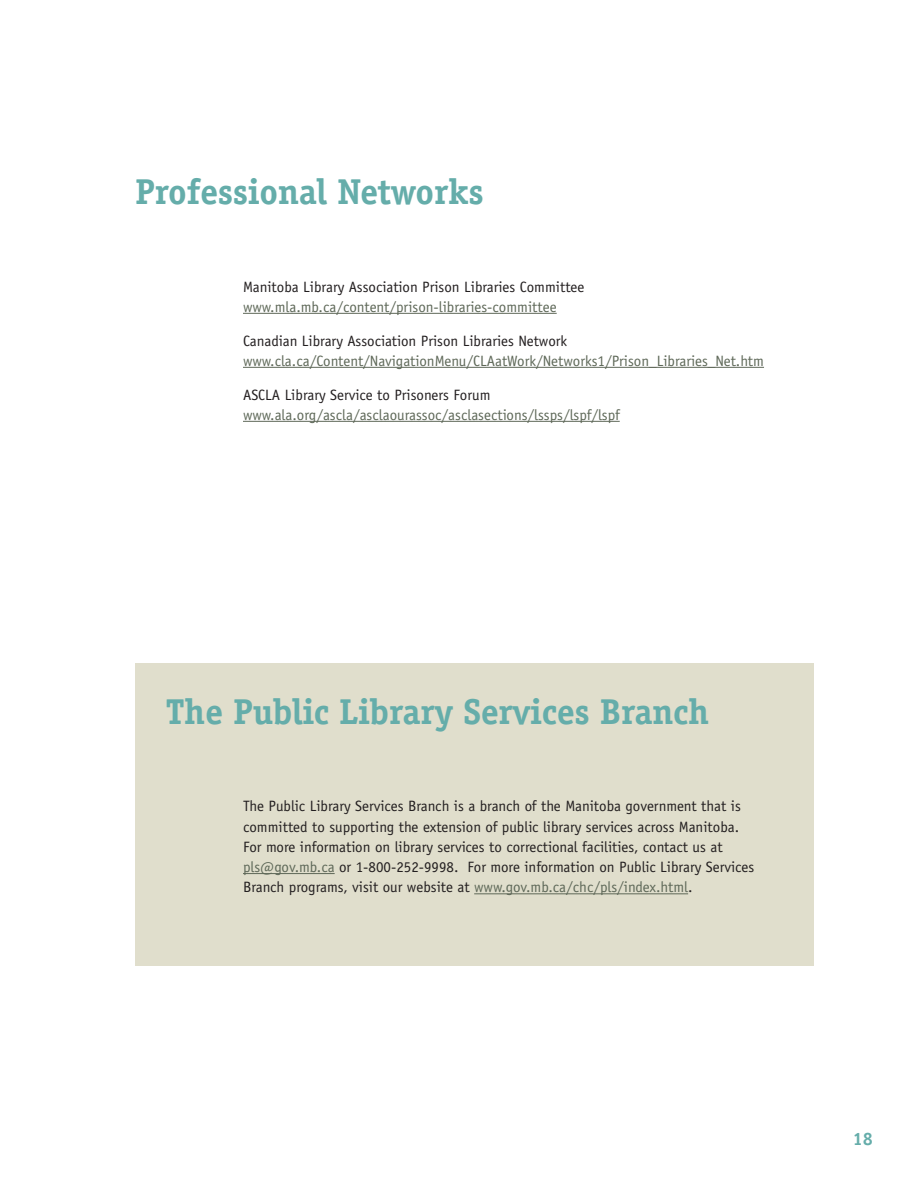
<style>
.page{position:relative;width:918px;height:1188px;background:#fff}
.page>*{position:absolute;margin:0;border:0;box-sizing:border-box;transform-origin:0 0}
.section{font:700 36px "Officina Serif";letter-spacing:-.01em;color:#65adaa}
.t1{font:700 18px "Officina Serif";color:#65adaa}
.body{font:15px/20.2px "Officina Sans";color:#231f20}
.body-2{font:15px/20.2px "Officina Sans";color:#5e6858}
.s1{color:#5e6858}
.s2{color:#231f20}
</style>
<div class="page">
<div style="left:135px;top:663px;width:679px;height:302px;background:#e0decc"></div>
<hr style="left:243px;top:313px;width:314px;height:1px;background:#5e6858">
<hr style="left:243px;top:367px;width:521px;height:1px;background:#5e6858">
<hr style="left:243px;top:421px;width:377px;height:1px;background:#5e6858">
<hr style="left:243px;top:873px;width:92px;height:1px;background:#5e6858">
<hr style="left:474px;top:893px;width:214px;height:1px;background:#5e6858">
<p class="section" style="left:135px;top:169px;width:350px">Professional Networks</p>
<p class="body" style="left:243px;top:276px;width:343px">Manitoba Library Association Prison Libraries Committee <span class="s1">www.mla.mb.ca/content/prison-libraries-committee</span></p>
<p class="body-2" style="left:243px;top:330px;width:523px"><span class="s2">Canadian Library Association Prison Libraries Network </span>www.cla.ca/Content/NavigationMenu/CLAatWork/Networks1/Prison_Libraries_Net.htm</p>
<p class="body-2" style="left:243px;top:384px;width:378px"><span class="s2">ASCLA Library Service to Prisoners Forum </span>www.ala.org/ascla/asclaourassoc/asclasections/lssps/lspf/lspf</p>
<p class="section" style="left:166px;top:689px;width:545px">The Public Library Services Branch</p>
<p class="body" style="left:243px;top:796px;width:513px">The Public Library Services Branch is a branch of the Manitoba government that is committed to supporting the extension of public library services across Manitoba.<br>For more information on library services to correctional facilities, contact us at <span class="s1">pls@gov.mb.ca</span> or 1-800-252-9998. For more information on Public Library Services Branch programs, visit our website at <span class="s1">www.gov.mb.ca/chc/pls/index.html</span>.</p>
<p class="t1" style="left:853px;top:1128px;width:22px">18</p>
</div>
